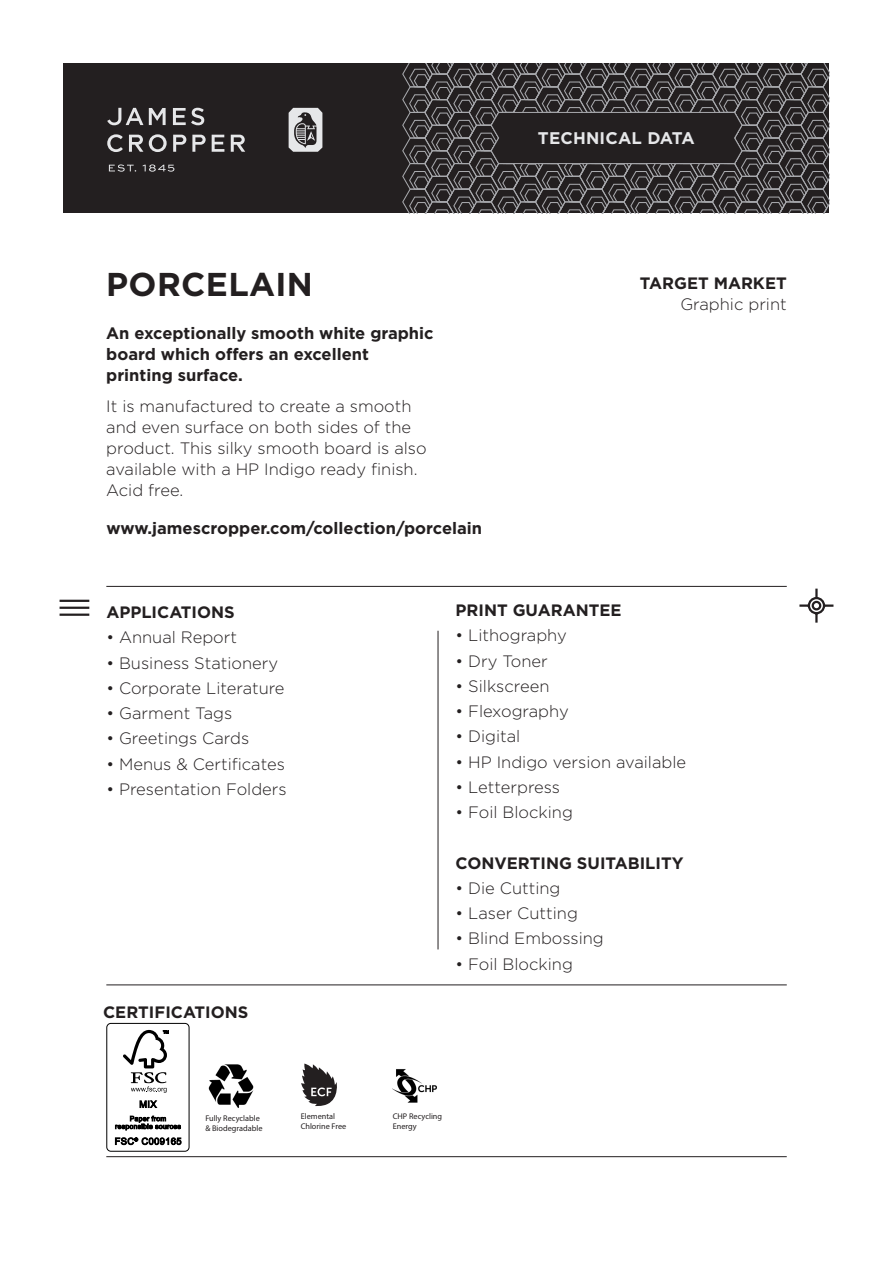
<style>
.page{position:relative;width:893px;height:1263px;background:#fff}
.page>*{position:absolute;margin:0;border:0;box-sizing:border-box;transform-origin:0 0}
.t1{font:700 33px "Gotham";letter-spacing:.01em;color:#231f20}
.t2{font:700 16.8px "Gotham";letter-spacing:.01em;color:#e6e7e9}
.t3{font:300 16.5px/21px "Gotham";color:#231f20}
.t4{font:700 16.5px/21px "Gotham";color:#231f20}
.t5{font:8.25px/9.9px "Myriad Pro";color:#231f20}
</style>
<div class="page">
<hr style="left:106px;top:1156px;width:681px;height:1px;background:#231f20">
<div style="left:64px;top:64px;width:765px;height:149px;background:#231f20"></div>
<svg style="left:109px;top:164px;width:27px;height:8px"></svg>
<svg style="left:143px;top:164px;width:31px;height:8px"></svg>
<svg style="left:149px;top:108px;width:17px;height:17px"></svg>
<svg style="left:173px;top:108px;width:31px;height:17px"></svg>
<svg style="left:107px;top:108px;width:36px;height:17px"></svg>
<svg style="left:107px;top:134px;width:16px;height:18px"></svg>
<svg style="left:129px;top:135px;width:14px;height:17px"></svg>
<svg style="left:231px;top:135px;width:14px;height:17px"></svg>
<svg style="left:149px;top:134px;width:18px;height:18px"></svg>
<svg style="left:212px;top:135px;width:12px;height:17px"></svg>
<svg style="left:173px;top:135px;width:13px;height:17px"></svg>
<svg style="left:192px;top:135px;width:14px;height:17px"></svg>
<svg style="left:289px;top:108px;width:33px;height:44px"></svg>
<svg style="left:402px;top:64px;width:427px;height:149px"></svg>
<hr style="left:438px;top:631px;width:1px;height:318px;background:#231f20">
<hr style="left:60px;top:607px;width:29px;height:2px;background:#231f20">
<hr style="left:60px;top:613px;width:29px;height:3px;background:#231f20">
<hr style="left:60px;top:600px;width:29px;height:2px;background:#231f20">
<svg style="left:799px;top:588px;width:35px;height:35px"></svg>
<hr style="left:106px;top:586px;width:681px;height:1px;background:#231f20">
<hr style="left:106px;top:984px;width:681px;height:1px;background:#231f20">
<img style="left:393px;top:1069px;width:44px;height:34px">
<img style="left:208px;top:1064px;width:46px;height:44px">
<svg style="left:301px;top:1063px;width:36px;height:43px"></svg>
<div style="left:106px;top:1023px;width:83px;height:129px;border:1px solid #000;border-radius:4px"></div>
<svg style="left:123px;top:1029px;width:46px;height:64px"></svg>
<svg style="left:140px;top:1100px;width:17px;height:8px"></svg>
<svg style="left:115px;top:1116px;width:66px;height:14px"></svg>
<svg style="left:115px;top:1137px;width:66px;height:8px"></svg>
<p class="t1" style="left:106px;top:266px;width:208px">PORCELAIN</p>
<p class="t4" style="left:106px;top:322px;width:329px">An exceptionally smooth white graphic board which offers an excellent printing surface.</p>
<p class="t3" style="left:106px;top:396px;width:322px">It is manufactured to create a smooth and even surface on both sides of the product. This silky smooth board is also available with a HP Indigo ready finish.<br>Acid free.</p>
<p class="t4" style="left:106px;top:517px;width:377px">www.jamescropper.com/collection/porcelain</p>
<p class="t2" style="left:538px;top:128px;width:158px">TECHNICAL DATA</p>
<p class="t4" style="left:640px;top:273px;width:148px">TARGET MARKET</p>
<p class="t3" style="left:680px;top:294px;width:108px">Graphic print</p>
<p class="t4" style="left:106px;top:601px;width:130px">APPLICATIONS</p>
<p class="t3" style="left:106px;top:627px;width:132px">• Annual Report</p>
<p class="t3" style="left:106px;top:652px;width:173px">• Business Stationery</p>
<p class="t3" style="left:106px;top:677px;width:180px">• Corporate Literature</p>
<p class="t3" style="left:106px;top:703px;width:127px">• Garment Tags</p>
<p class="t3" style="left:106px;top:728px;width:144px">• Greetings Cards</p>
<p class="t3" style="left:106px;top:753px;width:180px">• Menus &amp; Certificates</p>
<p class="t3" style="left:106px;top:778px;width:182px">• Presentation Folders</p>
<p class="t4" style="left:103px;top:1001px;width:147px">CERTIFICATIONS</p>
<p class="t5" style="left:205px;top:1113px;width:59px">Fully Recyclable &amp; Biodegradable</p>
<p class="t5" style="left:301px;top:1111px;width:47px">Elemental<br>Chlorine Free</p>
<p class="t4" style="left:455px;top:599px;width:168px">PRINT GUARANTEE</p>
<p class="t3" style="left:455px;top:625px;width:113px">• Lithography</p>
<p class="t3" style="left:455px;top:650px;width:94px">• Dry Toner</p>
<p class="t3" style="left:455px;top:675px;width:95px">• Silkscreen</p>
<p class="t3" style="left:455px;top:700px;width:115px">• Flexography</p>
<p class="t3" style="left:455px;top:726px;width:66px">• Digital</p>
<p class="t3" style="left:455px;top:751px;width:232px">• HP Indigo version available</p>
<p class="t3" style="left:455px;top:776px;width:106px">• Letterpress</p>
<p class="t3" style="left:455px;top:801px;width:119px">• Foil Blocking</p>
<p class="t4" style="left:455px;top:852px;width:229px">CONVERTING SUITABILITY</p>
<p class="t3" style="left:455px;top:877px;width:106px">• Die Cutting</p>
<p class="t3" style="left:455px;top:902px;width:124px">• Laser Cutting</p>
<p class="t3" style="left:455px;top:928px;width:150px">• Blind Embossing</p>
<p class="t3" style="left:455px;top:953px;width:119px">• Foil Blocking</p>
<p class="t5" style="left:393px;top:1111px;width:51px">CHP Recycling<br>Energy</p>
</div>
